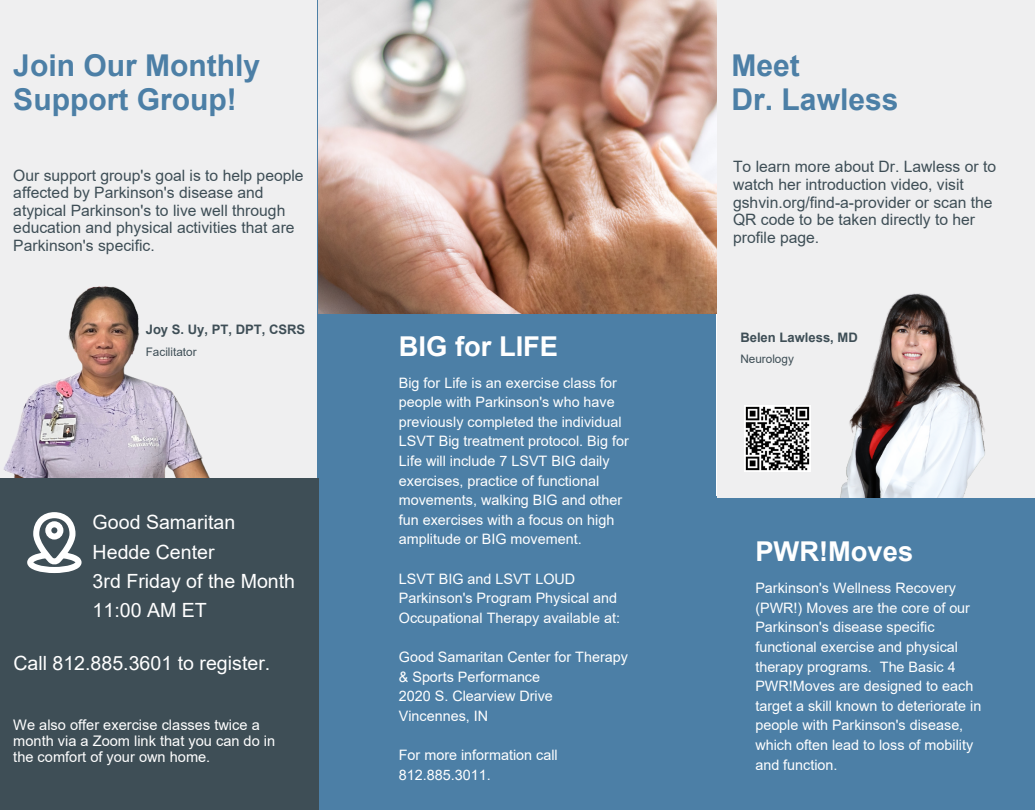
<style>
.page{position:relative;width:1035px;height:810px;background:#4c7fa6}
.page>*{position:absolute;margin:0;border:0;box-sizing:border-box;transform-origin:0 0}
.t1{font:700 30px/34.2px "Arial";color:#4c7fa6}
.t2{font:700 27.38px "Arial";color:#fff}
.t3{font:19.62px/29.4px "Arial";color:#fff}
.t4{font:15.62px/17.6px "Arial";color:#3e4e56}
.t5{font:14.62px/16px "Arial";color:#fff}
.t6{font:14.38px/19.6px "Arial";color:#fff}
.t7{font:700 13px "Arial";color:#3e4e56}
.t8{font:11.75px "Arial";color:#3e4e56}
</style>
<div class="page">
<div style="left:717px;top:0;width:318px;height:498px;background:#efeff0"></div>
<img style="left:840px;top:293px;width:145px;height:205px">
<img style="left:744px;top:405px;width:67px;height:67px">
<div style="left:0;top:0;width:317px;height:491px;background:#efeff0"></div>
<div style="left:0;top:478px;width:318px;height:332px;background:#3e4e56"></div>
<svg style="left:27px;top:512px;width:55px;height:61px"></svg>
<img style="left:318px;top:0;width:399px;height:314px">
<img style="left:3px;top:286px;width:207px;height:192px">
<h1 class="t1" style="left:13px;top:48px;width:249px">Join Our Monthly<br>Support Group!</h1>
<p class="t4" style="left:13px;top:166px;width:292px">Our support group's goal is to help people affected by Parkinson's disease and atypical Parkinson's to live well through education and physical activities that are Parkinson's specific.</p>
<p class="t7" style="left:146px;top:323px;width:161px">Joy S. Uy, PT, DPT, CSRS</p>
<p class="t8" style="left:146px;top:345px;width:52px">Facilitator</p>
<h3 class="t3" style="left:93px;top:508px;width:204px">Good Samaritan<br>Hedde Center<br>3rd Friday of the Month<br>11:00 AM ET</h3>
<h3 class="t3" style="left:13px;top:649px;width:258px">Call 812.885.3601 to register.</h3>
<p class="t5" style="left:13px;top:717px;width:263px">We also offer exercise classes twice a month via a Zoom link that you can do in the comfort of your own home.</p>
<h2 class="t2" style="left:399px;top:331px;width:161px">BIG for LIFE</h2>
<p class="t6" style="left:399px;top:373px;width:231px">Big for Life is an exercise class for people with Parkinson's who have previously completed the individual LSVT Big treatment protocol. Big for Life will include 7 LSVT BIG daily exercises, practice of functional movements, walking BIG and other fun exercises with a focus on high amplitude or BIG movement.</p>
<p class="t6" style="left:399px;top:569px;width:223px">LSVT BIG and LSVT LOUD<br>Parkinson's Program Physical and<br>Occupational Therapy available at:</p>
<p class="t6" style="left:399px;top:647px;width:231px">Good Samaritan Center for Therapy &amp; Sports Performance<br>2020 S. Clearview Drive<br>Vincennes, IN</p>
<p class="t6" style="left:399px;top:745px;width:160px">For more information call<br>812.885.3011.</p>
<h1 class="t1" style="left:732px;top:48px;width:168px">Meet<br>Dr. Lawless</h1>
<p class="t4" style="left:733px;top:158px;width:265px">To learn more about Dr. Lawless or to watch her introduction video, visit gshvin.org/find-a-provider or scan the<br>QR code to be taken directly to her profile page.</p>
<p class="t7" style="left:740px;top:330px;width:119px">Belen Lawless, MD</p>
<p class="t8" style="left:740px;top:352px;width:55px">Neurology</p>
<h2 class="t2" style="left:755px;top:536px;width:159px">PWR!Moves</h2>
<p class="t6" style="left:755px;top:578px;width:227px">Parkinson's Wellness Recovery (PWR!) Moves are the core of our<br>Parkinson's disease specific functional exercise and physical therapy programs. The Basic 4<br>PWR!Moves are designed to each target a skill known to deteriorate in people with Parkinson's disease, which often lead to loss of mobility and function.</p>
</div>
